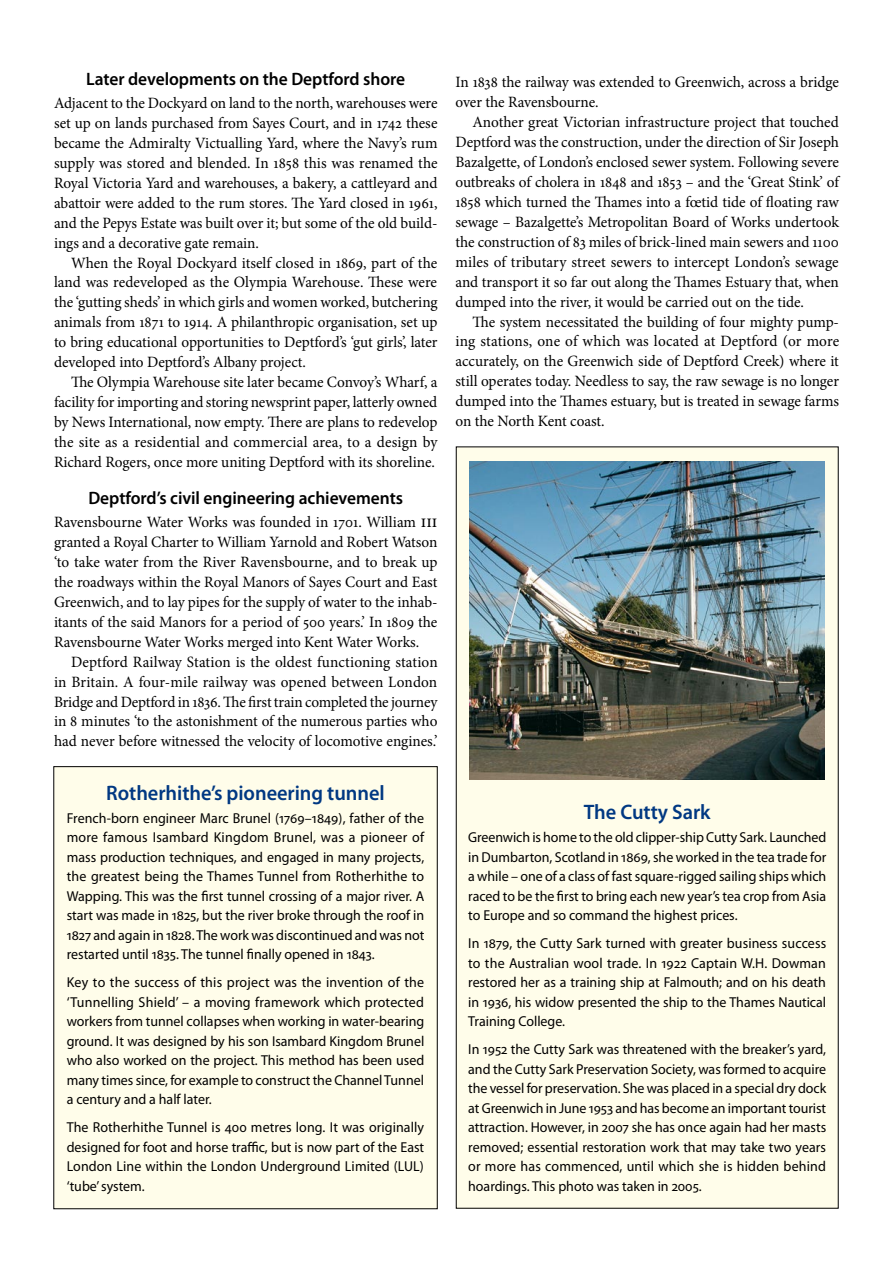
<style>
.page{position:relative;width:893px;height:1263px;background:#fff}
.page>*{position:absolute;margin:0;border:0;box-sizing:border-box;transform-origin:0 0}
.t1{font:600 21px "Myriad Pro";letter-spacing:-.005em;color:#003882}
.t2{font:600 18px "Myriad Pro";letter-spacing:-.005em;color:#000}
.t3{font:15.75px/20px "Minion Pro";letter-spacing:-.005em;color:#000;text-align:justify}
.t4{font:14.4px/19.5px "Myriad Pro";color:#000;text-align:justify}
.s1{font-size:18.15px}
</style>
<div class="page">
<div style="left:456px;top:447px;width:382px;height:761px;background:#fffdea"></div>
<div style="left:54px;top:767px;width:383px;height:442px;background:#fffdea"></div>
<img style="left:469px;top:462px;width:356px;height:317px">
<p class="t2" style="left:86px;top:67px;width:320px">Later developments on the Deptford shore</p>
<p class="t3" style="left:54px;top:93px;width:385px">Adjacent to the Dockyard on land to the north, warehouses were set up on lands purchased from Sayes Court, and in 1742 these became the Admiralty Victualling Yard, where the Navy’s rum supply was stored and blended. In 1858 this was renamed the Royal Victoria Yard and warehouses, a bakery, a cattleyard and abattoir were added to the rum stores. The Yard closed in 1961, and the Pepys Estate was built over it; but some of the old build&shy;ings and a decorative gate remain.</p>
<p class="t3" style="left:54px;top:253px;width:385px;text-indent:17px">When the Royal Dockyard itself closed in 1869, part of the land was redeveloped as the Olympia Warehouse. These were the ‘gutting sheds’ in which girls and women worked, butchering animals from 1871 to 1914. A philanthropic organisation, set up to bring educational opportunities to Deptford’s ‘gut girls’, later developed into Deptford’s Albany project.</p>
<p class="t3" style="left:54px;top:372px;width:385px;text-indent:17px">The Olympia Warehouse site later became Convoy’s Wharf, a facility for import-ing and storing newsprint paper, latterly owned by News International, now empty. There are plans to redevelop the site as a residential and commercial area, to a design by Richard Rogers, once more uniting Deptford with its shoreline.</p>
<p class="t2" style="left:88px;top:486px;width:316px">Deptford’s civil engineering achievements</p>
<p class="t3" style="left:54px;top:512px;width:385px">Ravensbourne Water Works was founded in 1701. William <span class="s1">iii </span>granted a Royal Charter to William Yarnold and Robert Watson ‘to take water from the River Ravensbourne, and to break up the roadways within the Royal Manors of Sayes Court and East Greenwich, and to lay pipes for the supply of water to the inhab&shy;itants of the said Manors for a period of 500 years.’ In 1809 the Ravens-bourne Water Works merged into Kent Water Works.</p>
<p class="t3" style="left:54px;top:652px;width:385px;text-indent:17px">Deptford Railway Station is the oldest functioning station in Britain. A four-mile railway was opened between London Bridge and Deptford in 1836. The first train completed the journey in 8 minutes ‘to the astonishment of the numerous parties who had never before witnessed the velocity of locomotive engines.’</p>
<h1 class="t1" style="left:106px;top:779px;width:280px">Rotherhithe’s pioneering tunnel</h1>
<p class="t4" style="left:67px;top:808px;width:359px">French-born engineer Marc Brunel (1769–1849), father of the more famous Isambard Kingdom Brunel, was a pioneer of mass production techniques, and engaged in many projects, the greatest being the Thames Tunnel from Rotherhithe to Wapping. This was the first tunnel crossing of a major river. A start was made in 1825, but the river broke through the roof in 1827 and again in 1828. The work was discontinued and was not restarted until 1835. The tunnel finally opened in 1843.</p>
<p class="t4" style="left:67px;top:972px;width:359px">Key to the success of this project was the invention of the ‘Tunnelling Shield’ – a moving framework which protected workers from tunnel collapses when working in water-bearing ground. It was designed by his son Isambard Kingdom Brunel who also worked on the project. This method has been used many times since, for example to construct the Channel Tunnel a century and a half later.</p>
<p class="t4" style="left:67px;top:1117px;width:359px">The Rotherhithe Tunnel is 400 metres long. It was originally designed for foot and horse traffic, but is now part of the East London Line within the London Underground Limited (LUL) ‘tube’ system.</p>
<p class="t3" style="left:455px;top:72px;width:385px">In 1838 the railway was extended to Greenwich, across a bridge over the Ravensbourne.</p>
<p class="t3" style="left:455px;top:112px;width:385px;text-indent:17px">Another great Victorian infrastructure project that touched Deptford was the construction, under the direction of Sir Joseph Bazalgette, of London’s enclosed sewer system. Following severe outbreaks of cholera in 1848 and 1853 – and the ‘Great Stink’ of 1858 which turned the Thames into a fœtid tide of floating raw sewage – Bazalgette’s Metropolitan Board of Works undertook the construction of 83 miles of brick-lined main sewers and 1100 miles of tributary street sewers to intercept London’s sewage and transport it so far out along the Thames Estuary that, when dumped into the river, it would be carried out on the tide.</p>
<p class="t3" style="left:455px;top:312px;width:385px;text-indent:17px">The system necessitated the building of four mighty pump&shy;ing stations, one of which was located at Deptford (or more accurately, on the Greenwich side of Deptford Creek) where it still operates today. Needless to say, the raw sewage is no longer dumped into the Thames estuary, but is treated in sewage farms on the North Kent coast.</p>
<h1 class="t1" style="left:584px;top:799px;width:128px">The Cutty Sark</h1>
<p class="t4" style="left:468px;top:828px;width:360px">Greenwich is home to the old clipper-ship Cutty Sark. Launched in Dumbarton, Scotland in 1869, she worked in the tea trade for a while – one of a class of fast square-rigged sailing ships which raced to be the first to bring each new year’s tea crop from Asia to Europe and so command the highest prices.</p>
<p class="t4" style="left:468px;top:934px;width:359px">In 1879, the Cutty Sark turned with greater business success to the Australian wool trade. In 1922 Captain W.H. Dowman restored her as a training ship at Falmouth; and on his death in 1936, his widow presented the ship to the Thames Nautical Training College.</p>
<p class="t4" style="left:468px;top:1040px;width:359px">In 1952 the Cutty Sark was threatened with the breaker’s yard, and the Cutty Sark Preservation Society, was formed to acquire the vessel for preservation. She was placed in a special dry dock at Greenwich in June 1953 and has become an important tourist attraction. However, in 2007 she has once again had her masts removed; essential restoration work that may take two years or more has commenced, until which she is hidden behind hoardings. This photo was taken in 2005.</p>
</div>
